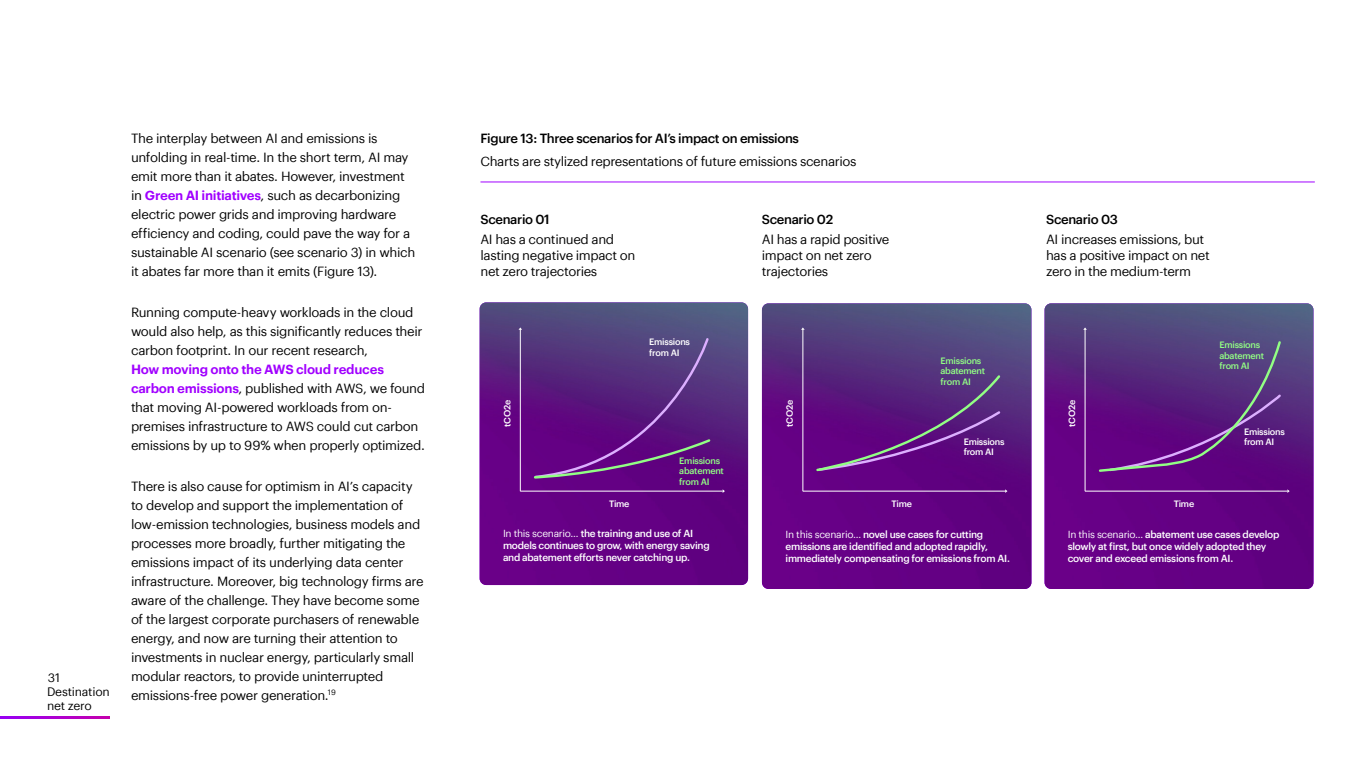
<style>
.page{position:relative;width:1366px;height:768px;background:#fff}
.page>*{position:absolute;margin:0;border:0;box-sizing:border-box;transform-origin:0 0}
.t1{font:13px/19px "Graphik";letter-spacing:-.03em;color:#000}
.t2{font:500 13px "Graphik";letter-spacing:-.03em;color:#000}
.t3{font:12px/14px "Graphik";letter-spacing:-.02em;color:#000}
.t4{font:500 10px/12px "Graphik";letter-spacing:-.03em;color:#fff}
.t5{font:500 9px/10.4px "Graphik";letter-spacing:-.03em;color:#fff}
.t6{font:500 9px/10.4px "Graphik";letter-spacing:-.03em;color:#92ff84}
.s1{font-weight:600;color:#a100ff}
.s2{font-weight:400}
</style>
<div class="page">
<hr style="left:480px;top:182px;width:835px;height:1px;background:#a100ff">
<img style="left:480px;top:302px;width:268px;height:283px">
<img style="left:762px;top:303px;width:269px;height:286px">
<img style="left:1045px;top:303px;width:269px;height:286px">
<svg style="left:533px;top:337px;width:179px;height:143px;background:#5c2280"></svg>
<hr style="left:520px;top:329px;width:1px;height:162px;background:#fff">
<hr style="left:520px;top:491px;width:203px;height:1px;background:#fff">
<hr style="left:802px;top:329px;width:1px;height:162px;background:#fff">
<hr style="left:803px;top:491px;width:202px;height:1px;background:#fff">
<svg style="left:815px;top:373px;width:187px;height:99px;background:#5e1d80"></svg>
<hr style="left:1085px;top:329px;width:1px;height:162px;background:#fff">
<hr style="left:1085px;top:491px;width:202px;height:1px;background:#fff">
<svg style="left:1287px;top:489px;width:3px;height:4px"></svg>
<svg style="left:1083px;top:327px;width:4px;height:3px"></svg>
<svg style="left:1097px;top:339px;width:186px;height:134px;background:#5c247f"></svg>
<div style="left:0;top:708px;width:118px;height:12px;background:#000;opacity:.1"></div>
<p class="t3" style="left:47px;top:669px;width:64px">31<br>Destination net zero</p>
<p class="t1" style="left:131px;top:127px;width:286px">The interplay between AI and emissions is unfolding in real-time. In the short term, AI may emit more than it abates. However, investment in <span class="s1">Green AI initiatives</span>, such as decarbonizing electric power grids and improving hardware efficiency and coding, could pave the way for a sustainable AI scenario (see scenario 3) in which it abates far more than it emits (Figure 13).</p>
<p class="t1" style="left:131px;top:301px;width:293px">Running compute-heavy workloads in the cloud would also help, as this significantly reduces their carbon footprint. In our recent research,</p>
<p class="t1" style="left:131px;top:358px;width:296px"><span class="s1">How moving onto the AWS cloud reduces carbon emissions</span>, published with AWS, we found that moving AI-powered workloads from on&shy;premises infrastructure to AWS could cut carbon emissions by up to 99% when properly optimized.</p>
<p class="t1" style="left:131px;top:475px;width:294px">There is also cause for optimism in AI’s capacity to develop and support the implementation of low-emission technologies, business models and processes more broadly, further mitigating the emissions impact of its underlying data center infrastructure. Moreover, big technology firms are aware of the challenge. They have become some of the largest corporate purchasers of renewable energy, and now are turning their attention to investments in nuclear energy, particularly small modular reactors, to provide uninterrupted emissions-free power generation.<sup>19</sup></p>
<p class="t2" style="left:480px;top:128px;width:320px">Figure 13: Three scenarios for AI’s impact on emissions</p>
<p class="t1" style="left:480px;top:150px;width:378px">Charts are stylized representations of future emissions scenarios</p>
<p class="t2" style="left:480px;top:210px;width:71px">Scenario 01</p>
<p class="t2" style="left:762px;top:210px;width:73px">Scenario 02</p>
<p class="t2" style="left:1046px;top:210px;width:73px">Scenario 03</p>
<p class="t1" style="left:480px;top:231px;width:156px;line-height:15.6px">AI has a continued and lasting negative impact on net zero trajectories</p>
<p class="t1" style="left:762px;top:231px;width:129px;line-height:15.6px">AI has a rapid positive impact on net zero trajectories</p>
<p class="t1" style="left:1046px;top:231px;width:165px;line-height:15.6px">AI increases emissions, but has a positive impact on net zero in the medium-term</p>
<p class="t5" style="left:501px;top:427px;width:28px;rotate:-90deg">tCO2e</p>
<p class="t5" style="left:649px;top:336px;width:42px">Emissions from AI</p>
<p class="t5" style="left:609px;top:497px;width:22px">Time</p>
<p class="t6" style="left:679px;top:455px;width:46px">Emissions abatement from AI</p>
<p class="t5" style="left:784px;top:427px;width:28px;rotate:-90deg">tCO2e</p>
<p class="t5" style="left:892px;top:497px;width:22px">Time</p>
<p class="t6" style="left:941px;top:355px;width:46px">Emissions abatement from AI</p>
<p class="t5" style="left:964px;top:436px;width:42px">Emissions from AI</p>
<p class="t5" style="left:1066px;top:427px;width:28px;rotate:-90deg">tCO2e</p>
<p class="t5" style="left:1174px;top:497px;width:22px">Time</p>
<p class="t6" style="left:1219px;top:339px;width:46px">Emissions abatement from AI</p>
<p class="t5" style="left:1244px;top:425px;width:42px">Emissions from AI</p>
<p class="t4" style="left:503px;top:527px;width:208px"><span class="s2">In this scenario…</span> the training and use of AI models continues to grow, with energy saving and abatement efforts never catching up.</p>
<p class="t4" style="left:786px;top:528px;width:226px"><span class="s2">In this scenario…</span> novel use cases for cutting emissions are identified and adopted rapidly, immediately compensating for emissions from AI.</p>
<p class="t4" style="left:1068px;top:528px;width:213px"><span class="s2">In this scenario…</span> abatement use cases develop slowly at first, but once widely adopted they cover and exceed emissions from AI.</p>
</div>
